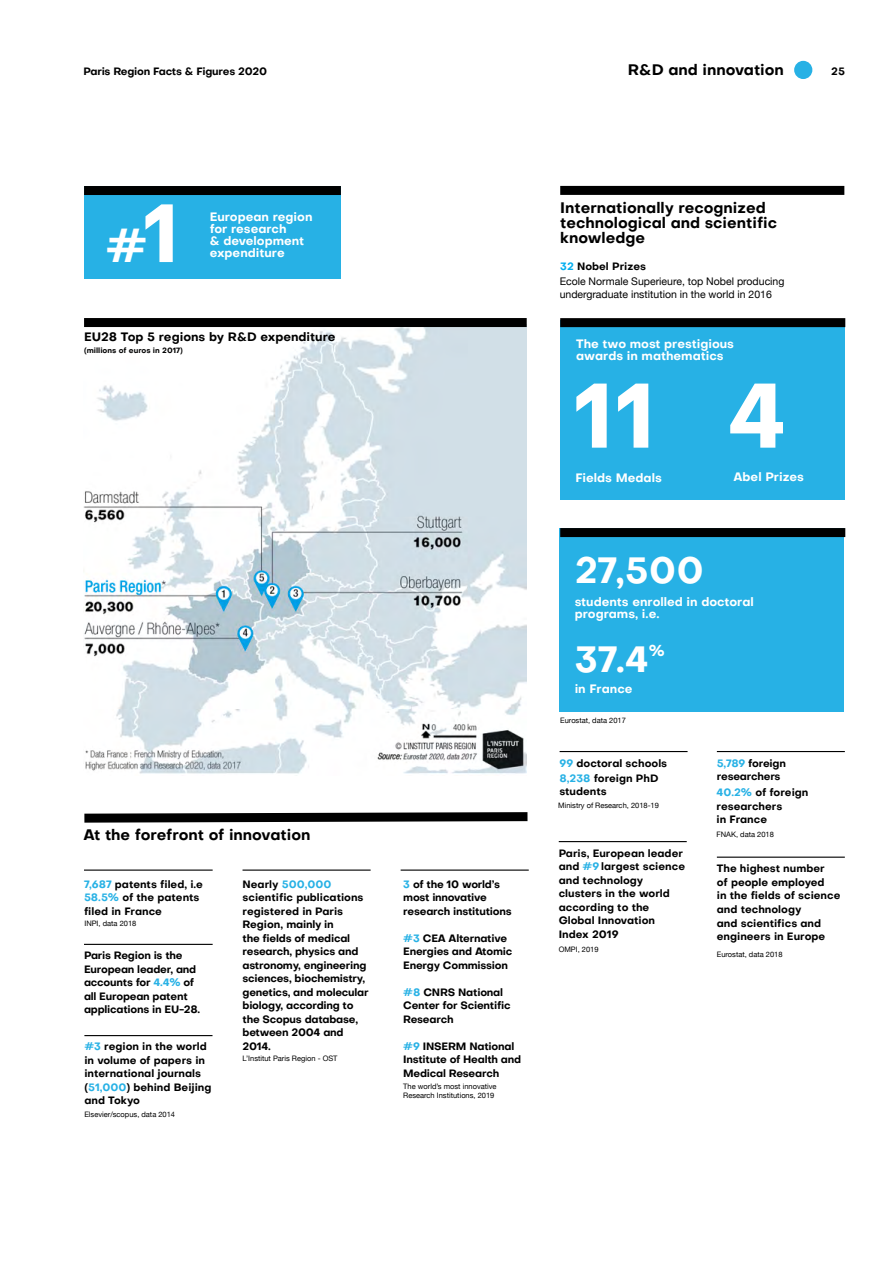
<style>
.page{position:relative;width:893px;height:1263px;background:#fff}
.page>*{position:absolute;margin:0;border:0;box-sizing:border-box;transform-origin:0 0}
.t1{font:700 90px "Objectivity";color:#fff}
.t2{font:700 45px "Objectivity";color:#fff}
.t3{font:700 36px "Objectivity";color:#fff}
.t4{font:700 15px/15px "Objectivity";color:#000}
.t5{font:700 15px "Objectivity";color:#fff}
.t6{font:700 12px/12px "Objectivity";color:#fff}
.t7{font:700 12px "Objectivity";color:#000}
.t8{font:700 10.5px/13.5px "Objectivity";letter-spacing:-.02em;color:#000}
.t9{font:700 10.5px/13.5px "Objectivity";color:#000}
.t10{font:10.5px/13.5px "Helvetica Neue";color:#000}
.t11{font:7.5px/9px "Helvetica Neue";color:#000}
.t12{font:700 7.5px "Objectivity";color:#000}
.s1{font-size:81px}
.s2{color:#27b1e5}
.s3{color:#00aeef}
</style>
<div class="page">
<img style="left:83px;top:327px;width:443px;height:447px">
<div style="left:560px;top:186px;width:284px;height:9px;background:#000"></div>
<div style="left:84px;top:318px;width:443px;height:9px;background:#000"></div>
<hr style="left:84px;top:869px;width:129px;height:2px;background:#000">
<hr style="left:243px;top:869px;width:128px;height:2px;background:#000">
<hr style="left:401px;top:869px;width:128px;height:2px;background:#000">
<hr style="left:559px;top:841px;width:128px;height:1px;background:#000">
<hr style="left:717px;top:857px;width:128px;height:1px;background:#000">
<hr style="left:84px;top:944px;width:129px;height:1px;background:#000">
<hr style="left:84px;top:1035px;width:129px;height:1px;background:#000">
<hr style="left:717px;top:751px;width:128px;height:1px;background:#000">
<div style="left:560px;top:320px;width:285px;height:179px;background:#27b1e5"></div>
<div style="left:560px;top:528px;width:284px;height:184px;background:#27b1e5"></div>
<svg style="left:84px;top:812px;width:444px;height:11px;background:#2e2e2e"></svg>
<hr style="left:560px;top:751px;width:128px;height:1px;background:#000">
<div style="left:84px;top:186px;width:257px;height:92px;background:#27b1e5"></div>
<div style="left:84px;top:186px;width:257px;height:9px;background:#000"></div>
<div style="left:560px;top:318px;width:285px;height:9px;background:#000"></div>
<div style="left:560px;top:528px;width:285px;height:9px;background:#000"></div>
<div style="left:794px;top:61px;width:18px;height:18px;background:#27b1e5;border-radius:50%"></div>
<p class="t8" style="left:83px;top:64px;width:185px">Paris Region Facts &amp; Figures 2020</p>
<h3 class="t4" style="left:628px;top:62px;width:158px">R&amp;D and innovation</h3>
<p class="t8" style="left:831px;top:64px;width:15px">25</p>
<h2 class="t2" style="left:105px;top:214px;width:76px"># <span class="s1">1</span></h2>
<p class="t6" style="left:210px;top:210px;width:104px">European region for research<br>&amp; development</p>
<p class="t6" style="left:210px;top:246px;width:77px">expenditure</p>
<p class="t7" style="left:84px;top:328px;width:253px">EU28 Top 5 regions by R&amp;D expenditure</p>
<p class="t12" style="left:84px;top:345px;width:100px">(millions of euros in 2017)</p>
<h3 class="t4" style="left:83px;top:827px;width:228px">At the forefront of innovation</h3>
<p class="t9" style="left:84px;top:877px;width:120px"><span class="s2">7,687</span> patents filed, i.e<br><span class="s2">58.5%</span> of the patents filed in France</p>
<p class="t11" style="left:84px;top:920px;width:53px">INPI, data 2018</p>
<p class="t8" style="left:84px;top:949px;width:118px">Paris Region is the<br>European leader, and accounts for <span class="s2">4.4%</span> of all European patent applications in EU-28.</p>
<p class="t9" style="left:84px;top:1040px;width:129px"><span class="s2">#3</span> region in the world in volume of papers in international journals (<span class="s2">51,000</span>) behind Beijing and Tokyo</p>
<p class="t11" style="left:84px;top:1110px;width:92px">Elsevier/scopus, data 2014</p>
<p class="t8" style="left:242px;top:877px;width:128px">Nearly <span class="s2">500,000 </span>scientific publications registered in Paris<br>Region, mainly in<br>the fields of medical research, physics and astronomy, engineering sciences, biochemistry, genetics, and molecular biology, according to the Scopus database, between 2004 and<br>2014.</p>
<p class="t8" style="left:403px;top:877px;width:110px"><span class="s2">3</span> of the 10 world’s most innovative research institutions</p>
<p class="t8" style="left:403px;top:931px;width:111px"><span class="s2">#3</span> CEA Alternative<br>Energies and Atomic<br>Energy Commission</p>
<p class="t8" style="left:403px;top:985px;width:109px"><span class="s2">#8</span> CNRS National<br>Center for Scientific<br>Research</p>
<p class="t8" style="left:403px;top:1039px;width:119px"><span class="s2">#9</span> INSERM National<br>Institute of Health and<br>Medical Research</p>
<p class="t11" style="left:243px;top:1054px;width:97px">L’Institut Paris Region - OST</p>
<p class="t11" style="left:403px;top:1082px;width:95px">The world’s most innovative<br>Research Institutions, 2019</p>
<h3 class="t4" style="left:560px;top:200px;width:218px">Internationally recognized technological and scientific knowledge</h3>
<p class="t9" style="left:560px;top:259px;width:87px"><span class="s3">32</span> Nobel Prizes</p>
<p class="t10" style="left:560px;top:275px;width:226px">Ecole Normale Superieure, top Nobel producing undergraduate institution in the world in 2016</p>
<p class="t6" style="left:576px;top:337px;width:159px">The two most prestigious awards in mathematics</p>
<h1 class="t1" style="left:573px;top:351px;width:216px">11 4</h1>
<p class="t6" style="left:575px;top:472px;width:88px">Fields Medals</p>
<p class="t6" style="left:733px;top:471px;width:72px">Abel Prizes</p>
<h3 class="t3" style="left:575px;top:544px;width:131px">27,500</h3>
<p class="t6" style="left:575px;top:595px;width:181px">students enrolled in doctoral programs, i.e.</p>
<h3 class="t3" style="left:575px;top:633px;width:76px">37.4</h3>
<h3 class="t5" style="left:649px;top:640px;width:18px">%</h3>
<p class="t6" style="left:575px;top:682px;width:59px">in France</p>
<p class="t11" style="left:560px;top:717px;width:67px">Eurostat, data 2017</p>
<p class="t9" style="left:559px;top:755px;width:109px;line-height:14.9px"><span class="s2">99</span> doctoral schools<br><span class="s2">8,238</span> foreign PhD</p>
<p class="t9" style="left:559px;top:784px;width:49px">students</p>
<p class="t11" style="left:558px;top:801px;width:102px">Ministry of Research, 2018-19</p>
<p class="t9" style="left:559px;top:846px;width:128px">Paris, European leader and <span class="s2">#9</span> largest science and technology clusters in the world according to the<br>Global Innovation<br>Index 2019</p>
<p class="t11" style="left:559px;top:945px;width:41px">OMPI, 2019</p>
<p class="t8" style="left:717px;top:756px;width:71px"><span class="s2">5,789</span> foreign researchers</p>
<p class="t9" style="left:716px;top:785px;width:93px"><span class="s2">40.2%</span> of foreign researchers<br>in France</p>
<p class="t11" style="left:716px;top:830px;width:59px">FNAK, data 2018</p>
<p class="t9" style="left:717px;top:862px;width:125px">The highest number<br>of people employed<br>in the fields of science and technology<br>and scientifics and engineers in Europe</p>
<p class="t11" style="left:717px;top:950px;width:67px">Eurostat, data 2018</p>
</div>
